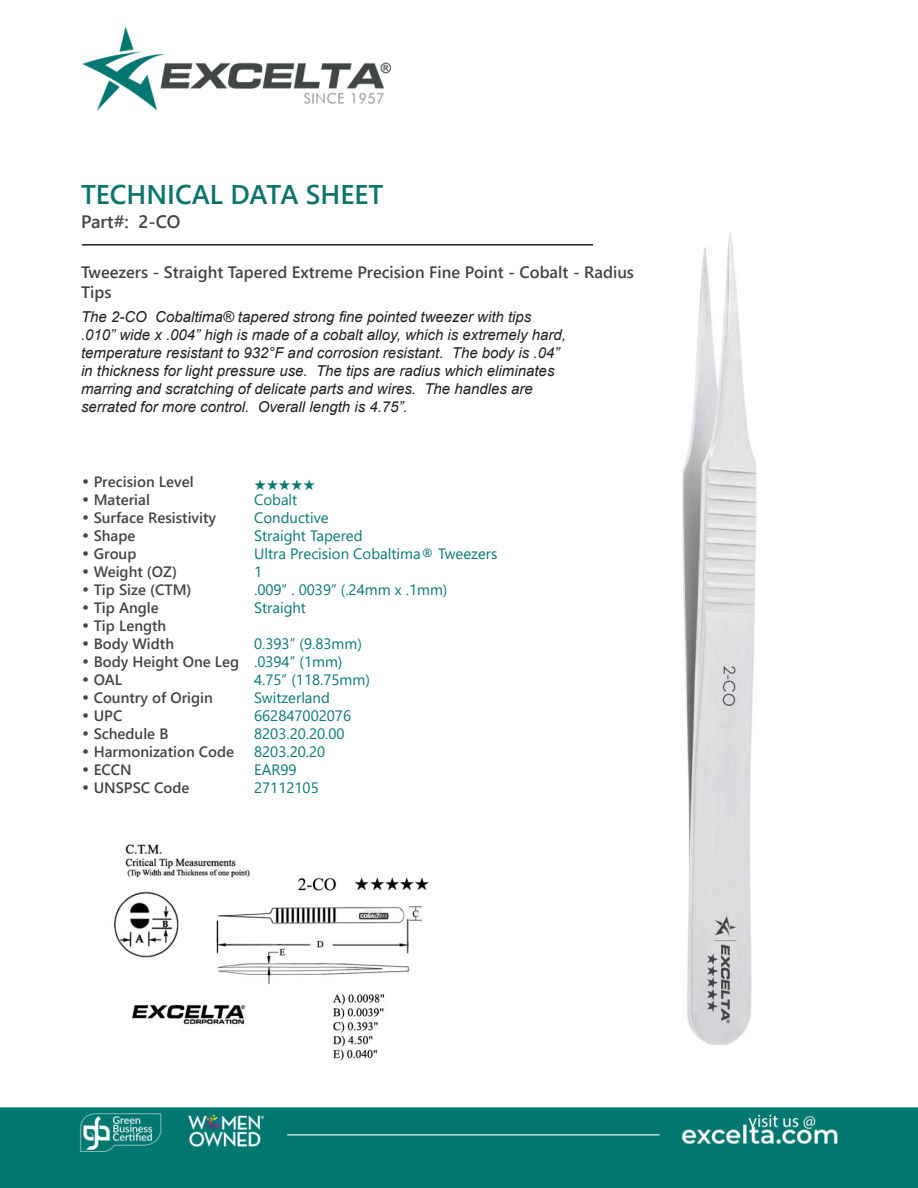
<style>
.page{position:relative;width:918px;height:1188px;background:#fff}
.page>*{position:absolute;margin:0;border:0;box-sizing:border-box;transform-origin:0 0}
.t1{font:700 27px "Yu Gothic UI";color:#0d746d}
.t2{font:700 18px "Yu Gothic UI";color:#424546}
.t3{font:700 16.5px/19.8px "Yu Gothic UI";color:#424546}
.t4{font:italic 15px/18px "Arial";color:#221f1f}
.t5{font:700 15px "Yu Gothic UI";color:#424546}
.t6{font:15px "Yu Gothic UI";color:#087875}
.t7{font:15px "Zapf Ding Bats";color:#087875}
.s1{font-family:"Century Gothic";font-weight:400}
.s2{font-weight:400;color:#087875}
</style>
<div class="page">
<img style="left:0;top:26px;width:918px;height:1162px">
<img style="left:682px;top:232px;width:76px;height:812px">
<img style="left:108px;top:841px;width:326px;height:225px">
<hr style="left:82px;top:244px;width:511px;height:2px;background:#221f1f">
<h1 class="t1" style="left:81px;top:183px;width:304px">TECHNICAL DATA SHEET</h1>
<p class="t2" style="left:81px;top:215px;width:101px">Part#: 2-CO</p>
<p class="t3" style="left:81px;top:264px;width:555px">Tweezers - Straight Tapered Extreme Precision Fine Point - Cobalt - Radius<br>Tips</p>
<p class="t4" style="left:81px;top:308px;width:486px">The 2-CO Cobaltima® tapered strong 昀椀ne pointed tweezer with tips .010” wide x .004” high is made of a cobalt alloy, which is extremely hard, temperature resistant to 932°F and corrosion resistant. The body is .04” in thickness for light pressure use. The tips are radius which eliminates marring and scratching of delicate parts and wires. The handles are serrated for more control. Overall length is 4.75”.</p>
<p class="t5" style="left:81px;top:475px;width:114px"><span class="s1">•</span> Precision Level</p>
<p class="t7" style="left:254px;top:476px;width:63px">★★★★★</p>
<p class="t5" style="left:81px;top:493px;width:70px"><span class="s1">•</span> Material</p>
<p class="t6" style="left:254px;top:494px;width:45px">Cobalt</p>
<p class="t5" style="left:81px;top:511px;width:137px"><span class="s1">•</span> Surface Resistivity</p>
<p class="t6" style="left:254px;top:512px;width:76px">Conductive</p>
<p class="t5" style="left:81px;top:529px;width:56px"><span class="s1">•</span> Shape</p>
<p class="t6" style="left:254px;top:530px;width:110px">Straight Tapered</p>
<p class="t5" style="left:81px;top:547px;width:57px"><span class="s1">•</span> Group</p>
<p class="t6" style="left:254px;top:548px;width:245px">Ultra Precision Cobaltima® Tweezers</p>
<p class="t5" style="left:81px;top:565px;width:98px"><span class="s1">•</span> Weight (OZ)</p>
<p class="t6" style="left:254px;top:566px;width:10px">1</p>
<p class="t5" style="left:81px;top:583px;width:112px"><span class="s1">•</span> Tip Size (CTM)</p>
<p class="t6" style="left:254px;top:584px;width:195px">.009” . 0039” (.24mm x .1mm)</p>
<p class="t5" style="left:81px;top:601px;width:79px"><span class="s1">•</span> Tip Angle</p>
<p class="t6" style="left:254px;top:602px;width:53px">Straight</p>
<p class="t5" style="left:81px;top:619px;width:87px"><span class="s1">•</span> Tip Length</p>
<p class="t5" style="left:81px;top:637px;width:95px"><span class="s1">•</span> Body Width</p>
<p class="t6" style="left:254px;top:638px;width:109px">0.393” (9.83mm)</p>
<p class="t5" style="left:81px;top:655px;width:263px"><span class="s1">•</span> Body Height One Leg <span class="s2">.0394” (1mm)</span></p>
<p class="t5" style="left:81px;top:673px;width:43px"><span class="s1">•</span> OAL</p>
<p class="t6" style="left:254px;top:674px;width:117px">4.75” (118.75mm)</p>
<p class="t5" style="left:81px;top:691px;width:133px"><span class="s1">•</span> Country of Origin</p>
<p class="t6" style="left:254px;top:692px;width:77px">Switzerland</p>
<p class="t5" style="left:81px;top:709px;width:43px"><span class="s1">•</span> UPC</p>
<p class="t6" style="left:254px;top:710px;width:99px">662847002076</p>
<p class="t5" style="left:81px;top:727px;width:89px"><span class="s1">•</span> Schedule B</p>
<p class="t6" style="left:254px;top:728px;width:92px">8203.20.20.00</p>
<p class="t5" style="left:81px;top:745px;width:155px"><span class="s1">•</span> Harmonization Code</p>
<p class="t6" style="left:254px;top:746px;width:73px">8203.20.20</p>
<p class="t5" style="left:81px;top:763px;width:52px"><span class="s1">•</span> ECCN</p>
<p class="t6" style="left:254px;top:764px;width:44px">EAR99</p>
<p class="t5" style="left:81px;top:781px;width:110px"><span class="s1">•</span> UNSPSC Code</p>
<p class="t6" style="left:254px;top:782px;width:66px">27112105</p>
</div>
